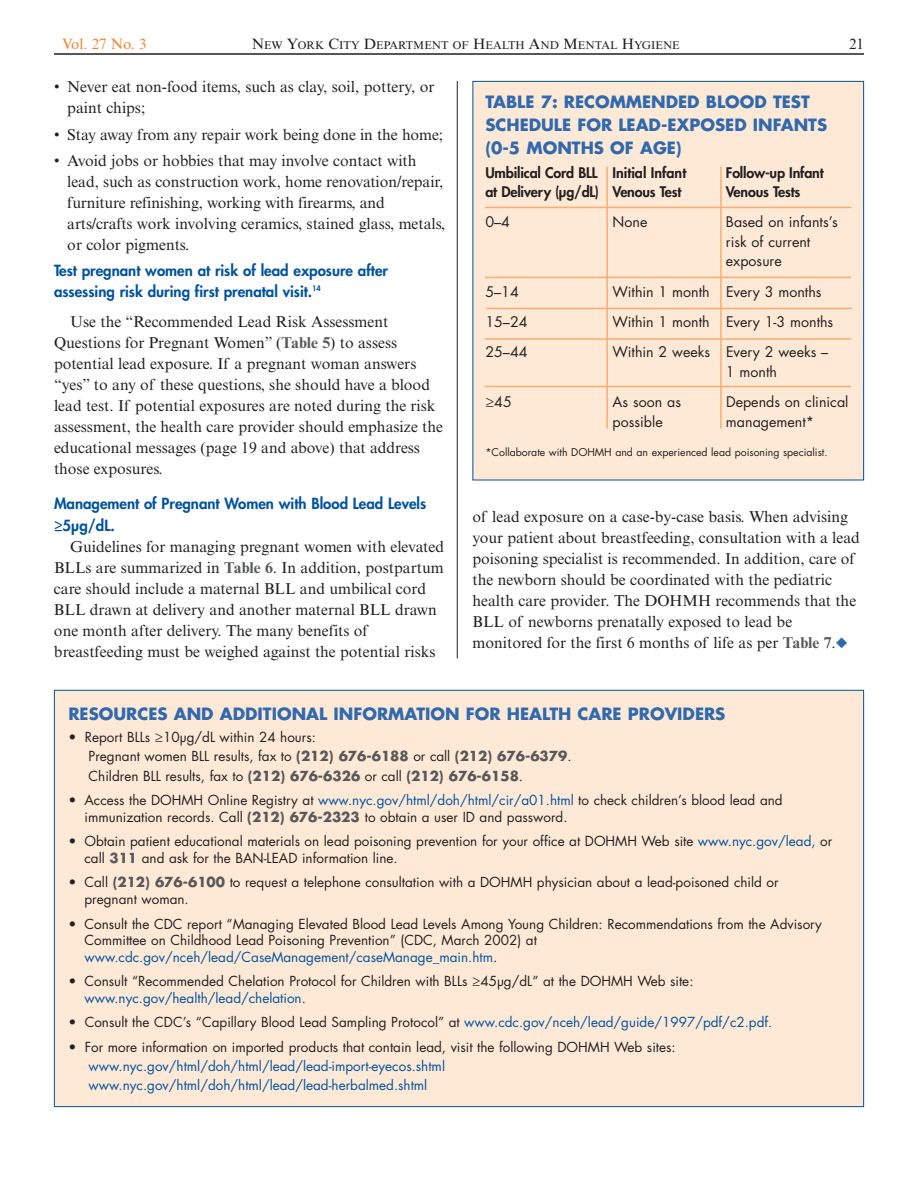
<style>
.page{position:relative;width:918px;height:1188px;background:#fff}
.page>*{position:absolute;margin:0;border:0;box-sizing:border-box;transform-origin:0 0}
.t1{font:700 16.5px/23.2px "Futura Std";color:#3069ad}
.t2{font:15.75px/21px "Times New Roman MT Std";color:#231f20}
.t3{font:800 15px/21px "Futura Std";color:#01539e}
.t4{font:15px "Times New Roman MT Std";color:#f48026}
.t5{font:15px "Times New Roman MT Std";color:#231f20}
.t6{font:14.25px/19.5px "Futura Std";color:#231f20}
.t7{font:800 14.25px "Futura Std";letter-spacing:-.01em;color:#231f20}
.t8{font:13.5px/16.5px "Futura Std";color:#231f20}
.t9{font:13.5px/19.2px "Futura Std";color:#01539e}
.t10{font:11.25px "Times New Roman MT Std";color:#231f20}
.t11{font:10.5px "Futura Std";color:#231f20}
.s1{font-size:15px}
.s2{font-weight:700;color:#57585a}
.s3{color:#3069ad}
.s4{color:#01539e}
</style>
<div class="page">
<hr style="left:457px;top:81px;width:1px;height:578px;background:#231f20">
<div style="left:473px;top:81px;width:391px;height:399px;background:#fee9d6"></div>
<div style="left:472px;top:81px;width:392px;height:399px;border:1px solid #01539e"></div>
<hr style="left:485px;top:207px;width:366px;height:1px;background:#f9ad73">
<hr style="left:485px;top:277px;width:366px;height:1px;background:#f9ad73">
<hr style="left:485px;top:386px;width:366px;height:1px;background:#f9ad73">
<hr style="left:486px;top:308px;width:366px;height:1px;background:#f9ad73">
<hr style="left:485px;top:338px;width:366px;height:2px;background:#f9ad73">
<hr style="left:606px;top:167px;width:2px;height:261px;background:#f9ad73">
<hr style="left:720px;top:167px;width:2px;height:261px;background:#f9ad73">
<div style="left:54px;top:690px;width:810px;height:417px;background:#fee9d6"></div>
<hr style="left:54px;top:53px;width:810px;height:2px;background:#231f20">
<p class="t4" style="left:62px;top:39px;width:86px">Vol. 27 No. 3</p>
<p class="t10" style="left:252px;top:41px;width:430px"><span class="s1">N</span>EW <span class="s1">Y</span>ORK <span class="s1">C</span>ITY <span class="s1">D</span>EPARTMENT OF <span class="s1">H</span>EALTH <span class="s1">A</span>ND <span class="s1">M</span>ENTAL <span class="s1">H</span>YGIENE</p>
<p class="t5" style="left:849px;top:39px;width:16px">21</p>
<p class="t2" style="left:67px;top:78px;width:369px;text-indent:-13px">• Never eat non-food items, such as clay, soil, pottery, or paint chips;</p>
<p class="t2" style="left:54px;top:125px;width:391px">• Stay away from any repair work being done in the home;</p>
<p class="t2" style="left:67px;top:152px;width:380px;text-indent:-13px">• Avoid jobs or hobbies that may involve contact with lead, such as construction work, home renovation/repair, furniture refinishing, working with firearms, and arts/crafts work involving ceramics, stained glass, metals, or color pigments.</p>
<p class="t3" style="left:54px;top:262px;width:336px">Test pregnant women at risk of lead exposure after assessing risk during first prenatal visit.<sup>14</sup></p>
<p class="t2" style="left:54px;top:313px;width:391px;text-indent:16px">Use the “Recommended Lead Risk Assessment Questions for Pregnant Women” (<span class="s2">Table 5</span>) to assess potential lead exposure. If a pregnant woman answers “yes” to any of these questions, she should have a blood lead test. If potential exposures are noted during the risk assessment, the health care provider should emphasize the educational messages (page 19 and above) that address those exposures.</p>
<p class="t3" style="left:54px;top:493px;width:374px;line-height:22.5px">Management of Pregnant Women with Blood Lead Levels ≥5µg/dL.</p>
<p class="t2" style="left:54px;top:538px;width:392px;text-indent:16px">Guidelines for managing pregnant women with elevated BLLs are summarized in <span class="s2">Table 6</span>. In addition, postpartum care should include a maternal BLL and umbilical cord BLL drawn at delivery and another maternal BLL drawn one month after delivery. The many benefits of breastfeeding must be weighed against the potential risks</p>
<p class="t1" style="left:485px;top:91px;width:343px">TABLE 7: RECOMMENDED BLOOD TEST<br>SCHEDULE FOR LEAD-EXPOSED INFANTS (0-5 MONTHS OF AGE)</p>
<p class="t7" style="left:485px;top:166px;width:202px">Umbilical Cord BLL Initial Infant</p>
<p class="t7" style="left:726px;top:166px;width:99px">Follow-up Infant</p>
<p class="t7" style="left:485px;top:185px;width:197px">at Delivery (µg/dL) Venous Test</p>
<p class="t7" style="left:726px;top:185px;width:76px">Venous Tests</p>
<p class="t6" style="left:485px;top:214px;width:26px">0–4</p>
<p class="t6" style="left:613px;top:214px;width:36px">None</p>
<p class="t6" style="left:726px;top:214px;width:113px">Based on infants’s risk of current exposure</p>
<p class="t6" style="left:485px;top:283px;width:35px">5–14</p>
<p class="t6" style="left:613px;top:283px;width:210px">Within 1 month Every 3 months</p>
<p class="t6" style="left:485px;top:313px;width:44px">15–24</p>
<p class="t6" style="left:613px;top:313px;width:222px">Within 1 month Every 1-3 months</p>
<p class="t6" style="left:485px;top:344px;width:44px">25–44</p>
<p class="t6" style="left:726px;top:344px;width:104px;text-indent:-113px">Within 2 weeks Every 2 weeks –<br>1 month</p>
<p class="t6" style="left:485px;top:393px;width:28px">≥45</p>
<p class="t6" style="left:613px;top:393px;width:70px">As soon as</p>
<p class="t6" style="left:726px;top:393px;width:124px">Depends on clinical</p>
<p class="t6" style="left:613px;top:413px;width:52px">possible</p>
<p class="t6" style="left:726px;top:413px;width:90px">management*</p>
<p class="t11" style="left:485px;top:448px;width:344px">*Collaborate with DOHMH and an experienced lead poisoning specialist.</p>
<p class="t2" style="left:472px;top:507px;width:389px">of lead exposure on a case-by-case basis. When advising your patient about breastfeeding, consultation with a lead poisoning specialist is recommended. In addition, care of the newborn should be coordinated with the pediatric health care provider. The DOHMH recommends that the BLL of newborns prenatally exposed to lead be monitored for the first 6 months of life as per <span class="s2">Table 7</span>.<span class="s3">◆</span></p>
<p class="t1" style="left:68px;top:704px;width:659px">RESOURCES AND ADDITIONAL INFORMATION FOR HEALTH CARE PROVIDERS</p>
<p class="t8" style="left:89px;top:729px;width:484px;line-height:19.2px;text-indent:-20px">• Report BLLs ≥10µg/dL within 24 hours:<br>Pregnant women BLL results, fax to <span class="s2">(212) 676-6188</span> or call <span class="s2">(212) 676-6379</span>.<br>Children BLL results, fax to <span class="s2">(212) 676-6326</span> or call <span class="s2">(212) 676-6158</span>.</p>
<p class="t8" style="left:85px;top:793px;width:700px;text-indent:-16px">• Access the DOHMH Online Registry at <span class="s4">www.nyc.gov/html/doh/html/cir/a01.html</span> to check children’s blood lead and immunization records. Call <span class="s2">(212) 676-2323</span> to obtain a user ID and password.</p>
<p class="t8" style="left:85px;top:834px;width:749px;text-indent:-16px">• Obtain patient educational materials on lead poisoning prevention for your office at DOHMH Web site <span class="s4">www.nyc.gov/lead,</span> or call <span class="s2">311</span> and ask for the BAN-LEAD information line.</p>
<p class="t8" style="left:85px;top:875px;width:696px;text-indent:-16px">• Call <span class="s2">(212) 676-6100</span> to request a telephone consultation with a DOHMH physician about a lead-poisoned child or pregnant woman.</p>
<p class="t8" style="left:85px;top:916px;width:739px;text-indent:-16px">• Consult the CDC report “Managing Elevated Blood Lead Levels Among Young Children: Recommendations from the Advisory<br>Committee on Childhood Lead Poisoning Prevention” (CDC, March 2002) at <span class="s4">www.cdc.gov/nceh/lead/CaseManagement/caseManage_main.htm</span>.</p>
<p class="t8" style="left:85px;top:974px;width:610px;text-indent:-16px">• Consult “Recommended Chelation Protocol for Children with BLLs ≥45µg/dL” at the DOHMH Web site: <span class="s4">www.nyc.gov/health/lead/chelation</span>.</p>
<p class="t8" style="left:68px;top:1015px;width:705px">• Consult the CDC’s “Capillary Blood Lead Sampling Protocol” at <span class="s4">www.cdc.gov/nceh/lead/guide/1997/pdf/c2.pdf.</span></p>
<p class="t8" style="left:68px;top:1040px;width:609px">• For more information on imported products that contain lead, visit the following DOHMH Web sites:</p>
<p class="t9" style="left:89px;top:1058px;width:358px">www.nyc.gov/html/doh/html/lead/lead-import-eyecos.shtml www.nyc.gov/html/doh/html/lead/lead-herbalmed.shtml</p>
</div>
